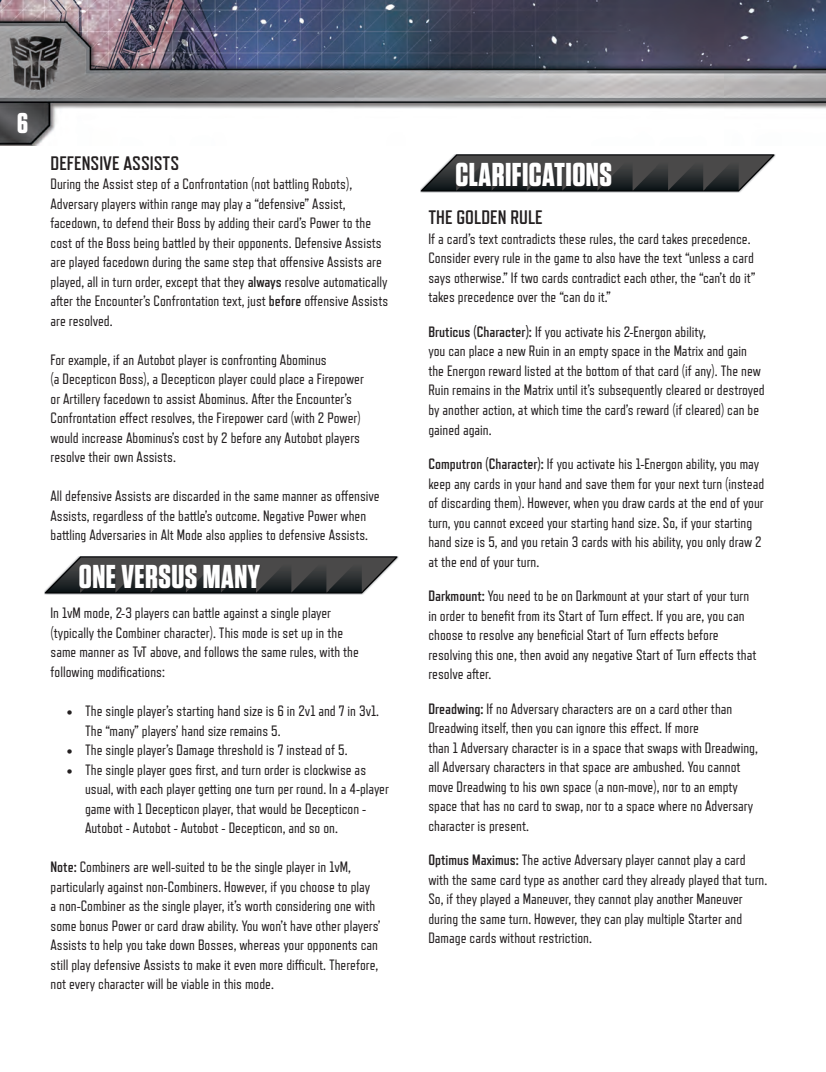
<style>
.page{position:relative;width:826px;height:1072px;background:#fff}
.page>*{position:absolute;margin:0;border:0;box-sizing:border-box;transform-origin:0 0}
.t1{font:700 33px "Tungsten";letter-spacing:.015em;color:#fff}
.t2{font:700 28.5px "Tungsten";color:#fff}
.t3{font:700 19.5px "Refrigerator Deluxe";color:#231f20}
.t4{font:15px/19.5px "Refrigerator Deluxe";color:#231f20}
.s1{font-weight:700}
</style>
<div class="page">
<img style="left:0;top:0;width:825px;height:145px">
<img style="left:44px;top:556px;width:354px;height:38px">
<div style="left:78px;top:564px;width:183px;height:28px;background:#231f20;opacity:.45"></div>
<img style="left:420px;top:154px;width:354px;height:39px">
<div style="left:454px;top:162px;width:158px;height:28px;background:#231f20;opacity:.45"></div>
<h2 class="t2" style="left:17px;top:107px;width:12px">6</h2>
<h3 class="t3" style="left:50px;top:152px;width:130px">DEFENSIVE ASSISTS</h3>
<p class="t4" style="left:50px;top:174px;width:339px">During the Assist step of a Confrontation (not battling Robots), Adversary players within range may play a “defensive” Assist, facedown, to defend their Boss by adding their card’s Power to the cost of the Boss being battled by their opponents. Defensive Assists are played facedown during the same step that offensive Assists are played, all in turn order, except that they <span class="s1">always</span> resolve automatically after the Encounter’s Confrontation text, just <span class="s1">before</span> offensive Assists are resolved.</p>
<p class="t4" style="left:50px;top:350px;width:314px">For example, if an Autobot player is confronting Abominus<br>(a Decepticon Boss), a Decepticon player could place a Firepower or Artillery facedown to assist Abominus. After the Encounter’s Confrontation effect resolves, the Firepower card (with 2 Power) would increase Abominus’s cost by 2 before any Autobot players resolve their own Assists.</p>
<p class="t4" style="left:50px;top:486px;width:330px">All defensive Assists are discarded in the same manner as offensive<br>Assists, regardless of the battle’s outcome. Negative Power when battling Adversaries in Alt Mode also applies to defensive Assists.</p>
<h1 class="t1" style="left:79px;top:559px;width:182px">ONE VERSUS MANY</h1>
<p class="t4" style="left:50px;top:603px;width:310px">In 1vM mode, 2-3 players can battle against a single player (typically the Combiner character). This mode is set up in the same manner as TvT above, and follows the same rules, with the following modifications:</p>
<p class="t4" style="left:85px;top:701px;width:295px;text-indent:-18px">• The single player’s starting hand size is 6 in 2v1 and 7 in 3v1.<br>The “many” players’ hand size remains 5.</p>
<p class="t4" style="left:67px;top:740px;width:282px">• The single player’s Damage threshold is 7 instead of 5.</p>
<p class="t4" style="left:85px;top:759px;width:305px;text-indent:-18px">• The single player goes first, and turn order is clockwise as usual, with each player getting one turn per round. In a 4-player game with 1 Decepticon player, that would be Decepticon - Autobot - Autobot - Autobot - Decepticon, and so on.</p>
<p class="t4" style="left:50px;top:857px;width:331px"><span class="s1">Note:</span> Combiners are well-suited to be the single player in 1vM, particularly against non-Combiners. However, if you choose to play<br>a non-Combiner as the single player, it’s worth considering one with some bonus Power or card draw ability. You won’t have other players’ Assists to help you take down Bosses, whereas your opponents can still play defensive Assists to make it even more difficult. Therefore, not every character will be viable in this mode.</p>
<h1 class="t1" style="left:455px;top:157px;width:158px">CLARIFICATIONS</h1>
<h3 class="t3" style="left:428px;top:207px;width:116px">THE GOLDEN RULE</h3>
<p class="t4" style="left:428px;top:229px;width:328px">If a card’s text contradicts these rules, the card takes precedence.<br>Consider every rule in the game to also have the text “unless a card says otherwise.” If two cards contradict each other, the “can’t do it” takes precedence over the “can do it.”</p>
<p class="t4" style="left:428px;top:322px;width:337px"><span class="s1">Bruticus (Character):</span> If you activate his 2-Energon ability,<br>you can place a new Ruin in an empty space in the Matrix and gain the Energon reward listed at the bottom of that card (if any). The new Ruin remains in the Matrix until it’s subsequently cleared or destroyed by another action, at which time the card’s reward (if cleared) can be gained again.</p>
<p class="t4" style="left:428px;top:454px;width:337px"><span class="s1">Computron (Character):</span> If you activate his 1-Energon ability, you may keep any cards in your hand and save them for your next turn (instead of discarding them). However, when you draw cards at the end of your turn, you cannot exceed your starting hand size. So, if your starting hand size is 5, and you retain 3 cards with his ability, you only draw 2 at the end of your turn.</p>
<p class="t4" style="left:428px;top:586px;width:329px"><span class="s1">Darkmount:</span> You need to be on Darkmount at your start of your turn in order to benefit from its Start of Turn effect. If you are, you can choose to resolve any beneficial Start of Turn effects before resolving this one, then avoid any negative Start of Turn effects that resolve after.</p>
<p class="t4" style="left:428px;top:698px;width:330px"><span class="s1">Dreadwing:</span> If no Adversary characters are on a card other than Dreadwing itself, then you can ignore this effect. If more<br>than 1 Adversary character is in a space that swaps with Dreadwing, all Adversary characters in that space are ambushed. You cannot move Dreadwing to his own space (a non-move), nor to an empty space that has no card to swap, nor to a space where no Adversary character is present.</p>
<p class="t4" style="left:428px;top:850px;width:340px"><span class="s1">Optimus Maximus:</span> The active Adversary player cannot play a card with the same card type as another card they already played that turn.<br>So, if they played a Maneuver, they cannot play another Maneuver during the same turn. However, they can play multiple Starter and Damage cards without restriction.</p>
</div>
